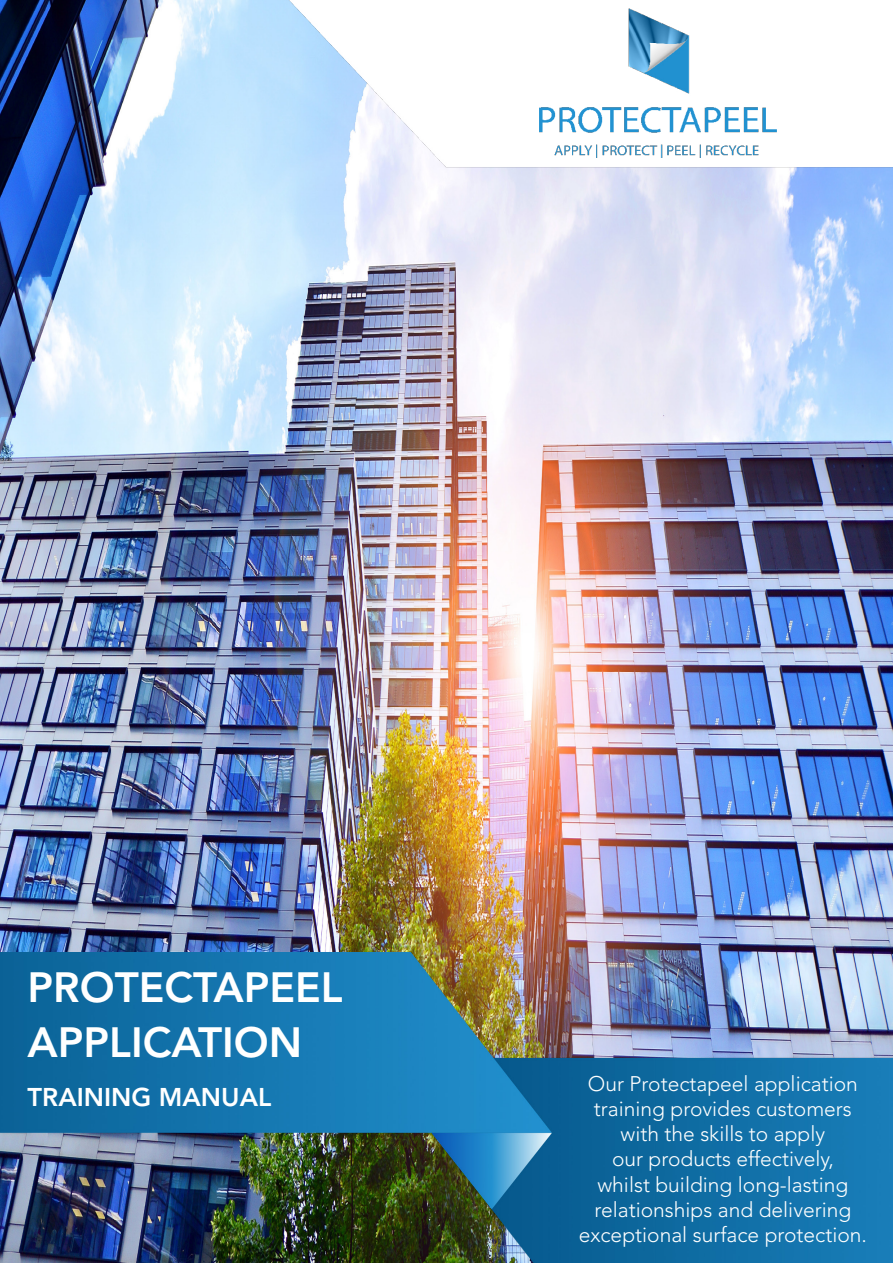
<style>
.page{position:relative;width:893px;height:1263px;background:#fff}
.page>*{position:absolute;margin:0;border:0;box-sizing:border-box;transform-origin:0 0}
.t1{font:800 42px/54.2px "Avenir LT Std";color:#fff}
.t2{font:800 25.5px "Avenir LT Std";color:#fff}
.t3{font:300 21px/25.2px "Avenir LT Std";color:#fff;text-align:center}
</style>
<div class="page">
<img style="left:0;top:0;width:893px;height:952px">
<img style="left:198px;top:0;width:695px;height:239px">
<img style="left:523px;top:9px;width:281px;height:148px">
<img style="left:0;top:952px;width:893px;height:311px">
<h1 class="t1" style="left:28px;top:961px;width:317px">PROTECTAPEEL<br>APPLICATION</h1>
<p class="t2" style="left:28px;top:1082px;width:245px">TRAINING MANUAL</p>
<p class="t3" style="left:579px;top:1071px;width:290px">Our Protectapeel application training provides customers with the skills to apply<br>our products effectively,<br>whilst building long-lasting relationships and delivering exceptional surface protection.</p>
</div>
